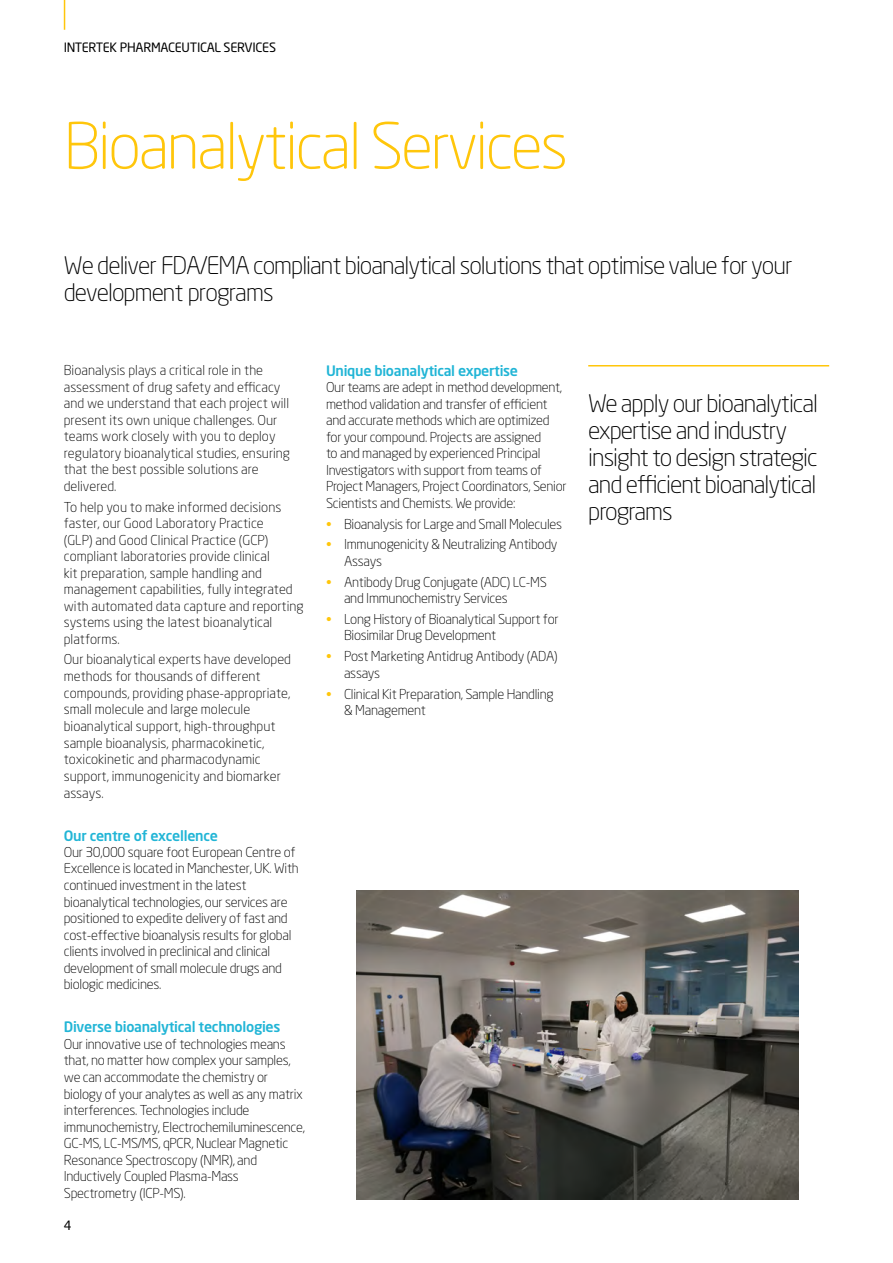
<style>
.page{position:relative;width:893px;height:1263px;background:#fff}
.page>*{position:absolute;margin:0;border:0;box-sizing:border-box;transform-origin:0 0}
.t1{font:300 63px "Neo Sans Std";letter-spacing:-.04em;color:#ffc60b}
.t2{font:300 24px/27px "Neo Sans Std";letter-spacing:-.04em;color:#000}
.t3{font:500 14.25px "Neo Sans Std";letter-spacing:-.02em;color:#21b5d6}
.t4{font:300 13.5px/16.5px "Neo Sans Std";letter-spacing:-.02em;color:#000}
.t5{font:300 13.5px/16.5px "Neo Sans Std";color:#000}
.t6{font:12.75px "Neo Sans Std";letter-spacing:-.02em;color:#000}
.s1{color:#ffc60b}
</style>
<div class="page">
<hr style="left:64px;top:0;width:1px;height:30px;background:#ffc60b">
<hr style="left:588px;top:365px;width:241px;height:1px;background:#ffc60b">
<img style="left:356px;top:890px;width:443px;height:309px">
<p class="t6" style="left:64px;top:40px;width:214px">INTERTEK PHARMACEUTICAL SERVICES</p>
<h1 class="t1" style="left:64px;top:108px;width:506px">Bioanalytical Services</h1>
<h2 class="t2" style="left:64px;top:251px;width:730px">We deliver FDA/EMA compliant bioanalytical solutions that optimise value for your development programs</h2>
<p class="t5" style="left:64px;top:362px;width:228px">Bioanalysis plays a critical role in the assessment of drug safety and efficacy and we understand that each project will present its own unique challenges. Our teams work closely with you to deploy regulatory bioanalytical studies, ensuring that the best possible solutions are delivered.</p>
<p class="t5" style="left:64px;top:498px;width:241px">To help you to make informed decisions faster, our Good Laboratory Practice<br>(GLP) and Good Clinical Practice (GCP) compliant laboratories provide clinical<br>kit preparation, sample handling and management capabilities, fully integrated with automated data capture and reporting systems using the latest bioanalytical platforms.</p>
<p class="t5" style="left:64px;top:651px;width:229px">Our bioanalytical experts have developed methods for thousands of different compounds, providing phase-appropriate, small molecule and large molecule bioanalytical support, high-throughput sample bioanalysis, pharmacokinetic, toxicokinetic and pharmacodynamic support, immunogenicity and biomarker assays.</p>
<p class="t3" style="left:64px;top:827px;width:156px">Our centre of excellence</p>
<p class="t4" style="left:64px;top:844px;width:236px">Our 30,000 square foot European Centre of Excellence is located in Manchester, UK. With continued investment in the latest bioanalytical technologies, our services are positioned to expedite delivery of fast and cost-effective bioanalysis results for global clients involved in preclinical and clinical development of small molecule drugs and biologic medicines.</p>
<p class="t3" style="left:64px;top:1018px;width:218px">Diverse bioanalytical technologies</p>
<p class="t4" style="left:64px;top:1035px;width:243px">Our innovative use of technologies means that, no matter how complex your samples, we can accommodate the chemistry or biology of your analytes as well as any matrix interferences. Technologies include immunochemistry, Electrochemiluminescence, GC-MS, LC-MS/MS, qPCR, Nuclear Magnetic Resonance Spectroscopy (NMR), and Inductively Coupled Plasma-Mass Spectrometry (ICP-MS).</p>
<p class="t6" style="left:64px;top:1218px;width:9px">4</p>
<p class="t3" style="left:326px;top:362px;width:194px">Unique bioanalytical expertise</p>
<p class="t4" style="left:326px;top:379px;width:242px">Our teams are adept in method development, method validation and transfer of efficient and accurate methods which are optimized for your compound. Projects are assigned<br>to and managed by experienced Principal Investigators with support from teams of Project Managers, Project Coordinators, Senior Scientists and Chemists. We provide:</p>
<p class="t4" style="left:326px;top:515px;width:238px"><span class="s1">•</span> Bioanalysis for Large and Small Molecules</p>
<p class="t4" style="left:344px;top:536px;width:215px;text-indent:-18px"><span class="s1">•</span> Immunogenicity &amp; Neutralizing Antibody<br>Assays</p>
<p class="t4" style="left:344px;top:573px;width:205px;text-indent:-18px"><span class="s1">•</span> Antibody Drug Conjugate (ADC) LC-MS and Immunochemistry Services</p>
<p class="t4" style="left:344px;top:611px;width:216px;text-indent:-18px"><span class="s1">•</span> Long History of Bioanalytical Support for<br>Biosimilar Drug Development</p>
<p class="t4" style="left:344px;top:648px;width:215px;text-indent:-18px"><span class="s1">•</span> Post Marketing Antidrug Antibody (ADA) assays</p>
<p class="t4" style="left:344px;top:685px;width:211px;text-indent:-18px"><span class="s1">•</span> Clinical Kit Preparation, Sample Handling &amp; Management</p>
<h2 class="t2" style="left:588px;top:389px;width:231px">We apply our bioanalytical expertise and industry insight to design strategic and efficient bioanalytical programs</h2>
</div>
